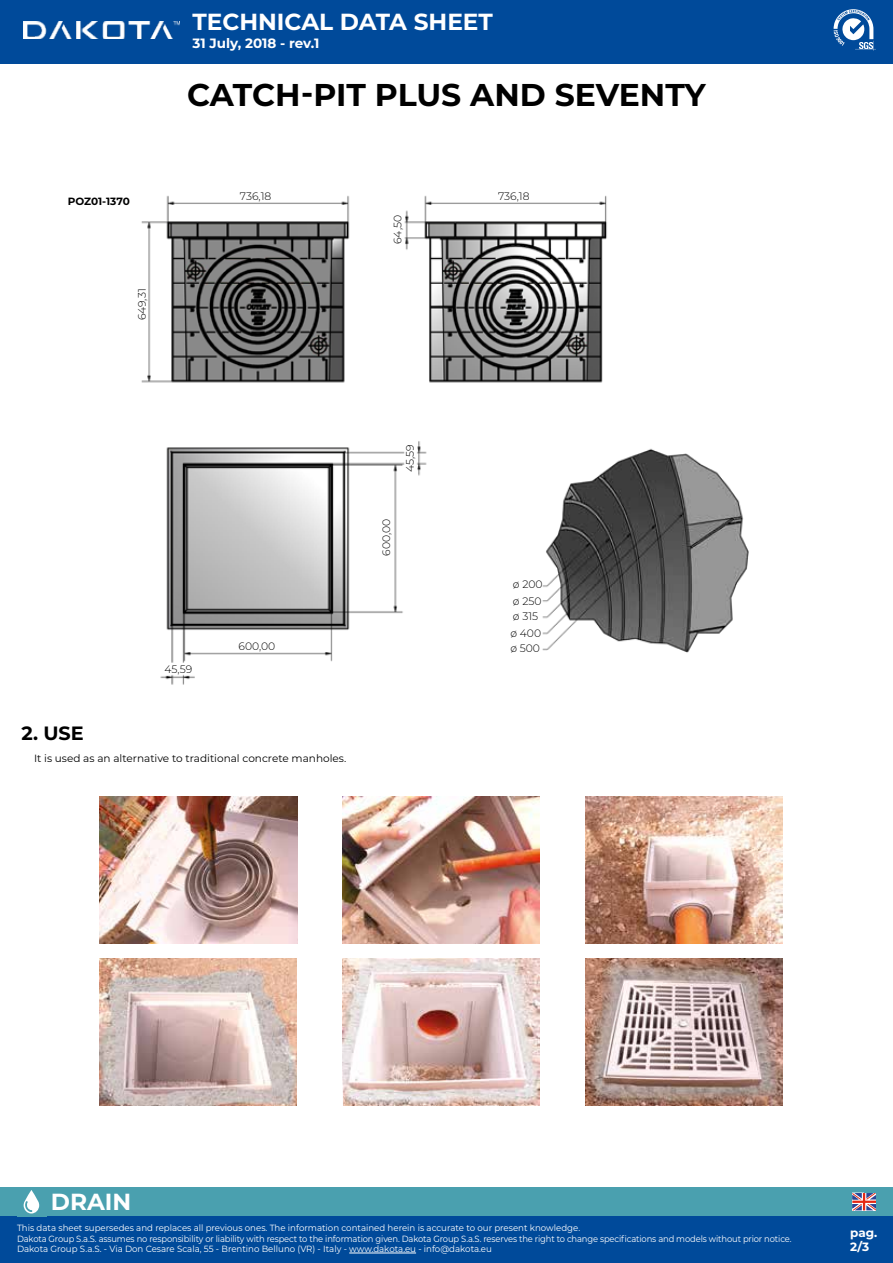
<style>
.page{position:relative;width:893px;height:1263px;background:#fff}
.page>*{position:absolute;margin:0;border:0;box-sizing:border-box;transform-origin:0 0}
.t1{font:700 31.5px "Montserrat";letter-spacing:-.01em;color:#000}
.t2{font:700 23.25px "Montserrat";color:#fff}
.t3{font:700 19.2px "Montserrat";color:#000}
.t4{font:700 13.5px "Montserrat";color:#fff}
.t5{font:700 12px/14.4px "Montserrat";color:#fff}
.t6{font:300 10.8px/16.6px "Montserrat";color:#000}
.t7{font:10.5px "Montserrat";color:#000}
.t8{font:700 10.5px "Montserrat";letter-spacing:-.005em;color:#000}
.t9{font:9px/10.5px "Montserrat";letter-spacing:-.015em;color:#fff;scale:.96 1}
</style>
<div class="page">
<div style="left:0;top:1187px;width:893px;height:29px;background:#4aa0af"></div>
<div style="left:0;top:1216px;width:893px;height:47px;background:#004a9a"></div>
<hr style="left:349px;top:1253px;width:67px;height:1px;background:#fff">
<svg style="left:852px;top:1193px;width:24px;height:17px"></svg>
<div style="left:0;top:0;width:893px;height:64px;background:#004a9a"></div>
<svg style="left:834px;top:9px;width:42px;height:42px"></svg>
<img style="left:23px;top:22px;width:157px;height:17px">
<svg style="left:24px;top:1190px;width:15px;height:23px"></svg>
<img style="left:141px;top:195px;width:466px;height:490px">
<img style="left:501px;top:437px;width:248px;height:228px">
<img style="left:343px;top:796px;width:197px;height:147px">
<img style="left:586px;top:796px;width:196px;height:147px">
<img style="left:100px;top:796px;width:197px;height:147px">
<img style="left:343px;top:958px;width:197px;height:148px">
<img style="left:100px;top:958px;width:196px;height:148px">
<img style="left:586px;top:958px;width:196px;height:148px">
<h2 class="t2" style="left:192px;top:5px;width:302px">TECHNICAL DATA SHEET</h2>
<h3 class="t4" style="left:192px;top:34px;width:129px">31 July, 2018 - rev.1</h3>
<p class="t8" style="left:68px;top:194px;width:64px">POZ01-1370</p>
<p class="t6" style="left:133px;top:320px;width:33px;rotate:-90deg">649,31</p>
<h1 class="t1" style="left:187px;top:72px;width:520px">CATCH-PIT PLUS AND SEVENTY</h1>
<p class="t6" style="left:240px;top:187px;width:33px">736,18</p>
<p class="t6" style="left:498px;top:187px;width:33px">736,18</p>
<p class="t6" style="left:389px;top:244px;width:31px;rotate:-90deg">64,50</p>
<p class="t6" style="left:165px;top:661px;width:29px">45,59</p>
<p class="t6" style="left:401px;top:472px;width:29px;rotate:-90deg">45,59</p>
<p class="t6" style="left:378px;top:556px;width:38px;rotate:-90deg">600,00</p>
<p class="t6" style="left:513px;top:576px;width:31px">ø 200 ø 250</p>
<p class="t6" style="left:510px;top:608px;width:32px">ø 315 ø 400</p>
<p class="t6" style="left:239px;top:637px;width:38px">600,00</p>
<p class="t6" style="left:510px;top:640px;width:31px">ø 500</p>
<h3 class="t3" style="left:21px;top:719px;width:64px">2. USE</h3>
<p class="t7" style="left:34px;top:751px;width:314px">It is used as an alternative to traditional concrete manholes.</p>
<h2 class="t2" style="left:51px;top:1184px;width:82px">DRAIN</h2>
<p class="t9" style="left:17px;top:1222px;width:808px">This data sheet supersedes and replaces all previous ones. The information contained herein is accurate to our present knowledge.<br>Dakota Group S.a.S. assumes no responsibility or liability with respect to the information given. Dakota Group S.a.S. reserves the right to change specifications and models without prior notice.<br>Dakota Group S.a.S. - Via Don Cesare Scala, 55 - Brentino Belluno (VR) - Italy - www.dakota.eu - info@dakota.eu</p>
<h3 class="t5" style="left:850px;top:1225px;width:29px">pag.<br>2/3</h3>
</div>
